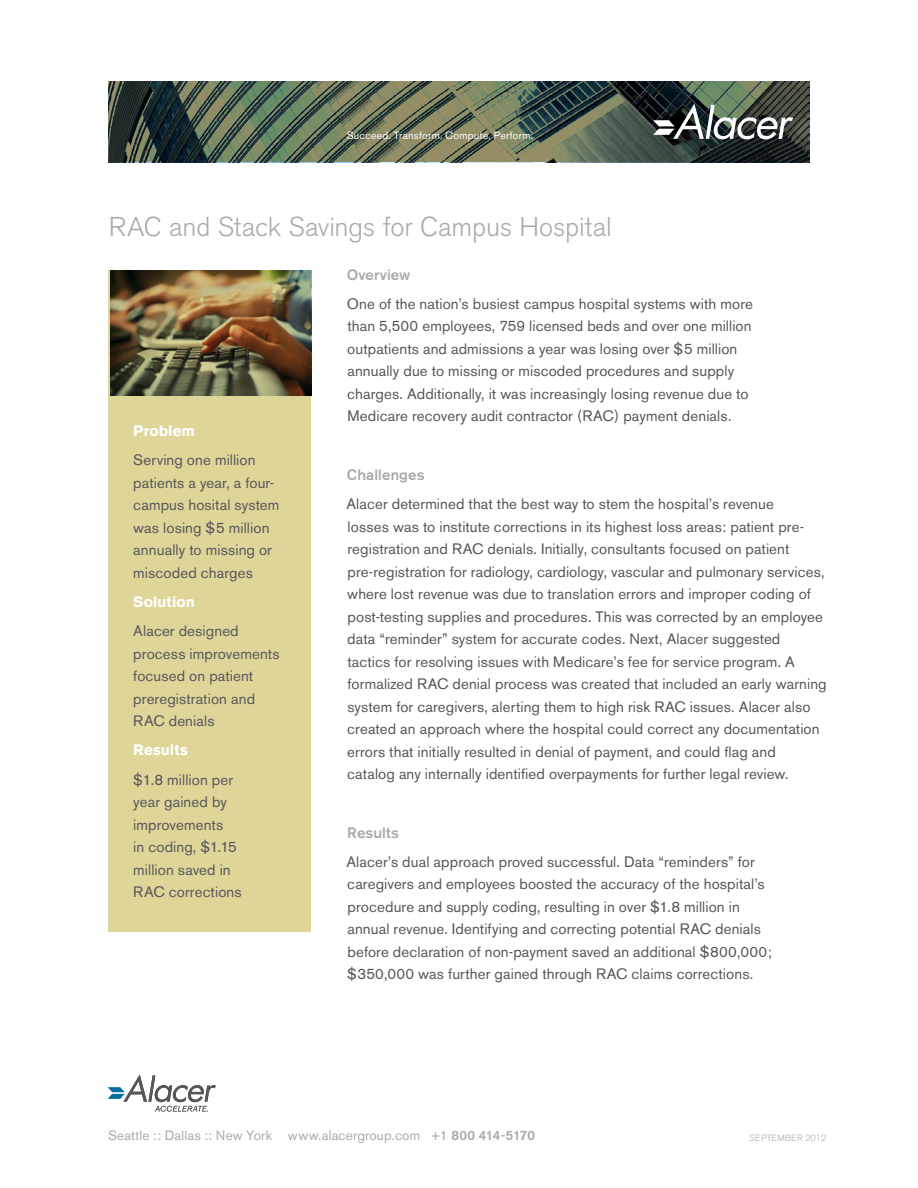
<style>
.page{position:relative;width:918px;height:1188px;background:#fff}
.page>*{position:absolute;margin:0;border:0;box-sizing:border-box;transform-origin:0 0}
.t1{font:300 27px "Akzidenz Grotesk BE";letter-spacing:-.005em;color:#aaa9ab}
.t2{font:15px/22.5px "Akzidenz Grotesk BE";letter-spacing:.01em;color:#56565a}
.t3{font:500 15px "Akzidenz Grotesk BE";letter-spacing:.01em;color:#aaa9ab}
.t4{font:700 15px "Akzidenz Grotesk BE";letter-spacing:.005em;color:#fff}
.t5{font:13.5px "Akzidenz Grotesk BE";letter-spacing:.015em;color:#aaa9ab}
.t6{font:10.5px "Akzidenz Grotesk BE";letter-spacing:.02em;color:#fff}
.t7{font:300 9px "Akzidenz Grotesk BE";letter-spacing:.02em;color:#aaa9ab}
.s1{font-weight:500}
</style>
<div class="page">
<img style="left:108px;top:81px;width:702px;height:81px">
<svg style="left:653px;top:104px;width:140px;height:35px"></svg>
<svg style="left:108px;top:1075px;width:108px;height:37px"></svg>
<div style="left:109px;top:270px;width:202px;height:662px;background:#ded699"></div>
<img style="left:110px;top:270px;width:201px;height:126px">
<p class="t6" style="left:347px;top:129px;width:188px">Succeed. Transform. Compute. Perform.</p>
<h1 class="t1" style="left:109px;top:212px;width:505px">RAC and Stack Savings for Campus Hospital</h1>
<p class="t3" style="left:347px;top:265px;width:65px">Overview</p>
<p class="t2" style="left:347px;top:293px;width:408px">One of the nation’s busiest campus hospital systems with more than 5,500 employees, 759 licensed beds and over one million outpatients and admissions a year was losing over $5 million annually due to missing or miscoded procedures and supply charges. Additionally, it was increasingly losing revenue due to Medicare recovery audit contractor (RAC) payment denials.</p>
<p class="t4" style="left:133px;top:422px;width:63px">Problem</p>
<p class="t2" style="left:133px;top:449px;width:148px">Serving one million patients a year, a four&shy;campus hosital system was losing $5 million annually to missing or miscoded charges</p>
<p class="t4" style="left:133px;top:593px;width:63px">Solution</p>
<p class="t2" style="left:133px;top:620px;width:148px">Alacer designed process improvements focused on patient preregistration and<br>RAC denials</p>
<p class="t4" style="left:133px;top:741px;width:56px">Results</p>
<p class="t2" style="left:133px;top:768px;width:110px">$1.8 million per year gained by improvements<br>in coding, $1.15 million saved in<br>RAC corrections</p>
<p class="t3" style="left:347px;top:466px;width:79px">Challenges</p>
<p class="t2" style="left:346px;top:493px;width:482px">Alacer determined that the best way to stem the hospital’s revenue<br>losses was to institute corrections in its highest loss areas: patient pre&shy;registration and RAC denials. Initially, consultants focused on patient pre-registration for radiology, cardiology, vascular and pulmonary services, where lost revenue was due to translation errors and improper coding of post-testing supplies and procedures. This was corrected by an employee data “reminder” system for accurate codes. Next, Alacer suggested<br>tactics for resolving issues with Medicare’s fee for service program. A formalized RAC denial process was created that included an early warning system for caregivers, alerting them to high risk RAC issues. Alacer also created an approach where the hospital could correct any documentation errors that initially resulted in denial of payment, and could flag and<br>catalog any internally identified overpayments for further legal review.</p>
<p class="t3" style="left:347px;top:823px;width:53px">Results</p>
<p class="t2" style="left:346px;top:851px;width:427px">Alacer’s dual approach proved successful. Data “reminders” for caregivers and employees boosted the accuracy of the hospital’s procedure and supply coding, resulting in over $1.8 million in annual revenue. Identifying and correcting potential RAC denials before declaration of non-payment saved an additional $800,000; $350,000 was further gained through RAC claims corrections.</p>
<p class="t5" style="left:108px;top:1127px;width:429px">Seattle :: Dallas :: New York www.alacergroup.com +1 <span class="s1">800 414-5170</span></p>
<p class="t7" style="left:750px;top:1133px;width:78px">September 2012</p>
</div>
